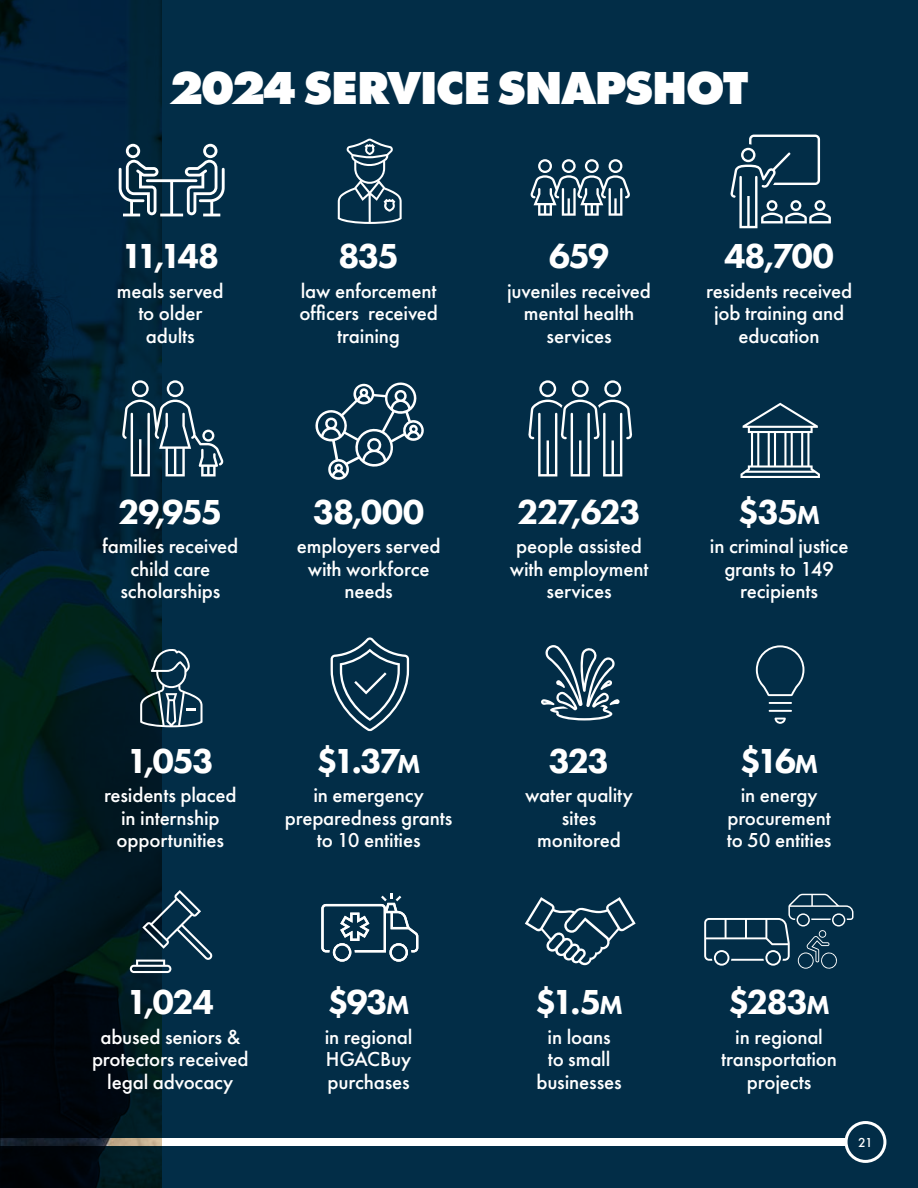
<style>
.page{position:relative;width:918px;height:1188px;background:#022d47}
.page>*{position:absolute;margin:0;border:0;box-sizing:border-box;transform-origin:0 0}
.t1{font:800 48px "Futura PT";letter-spacing:-.04em;color:#fff}
.Heading_1{font:800 36px "Futura PT";letter-spacing:-.05em;color:#fff}
.Normal_icons{font:500 21px/22.5px "Futura PT";letter-spacing:-.01em;color:#fff;text-align:center}
.t2{font:500 13.5px "Futura PT";color:#fff}
.s1{font-size:27px}
</style>
<div class="page">
<div style="left:0;top:1139px;width:845px;height:7px;background:#fff"></div>
<div style="left:845px;top:1121px;width:41px;height:42px;border:3px solid #fff;border-radius:50%"></div>
<img style="left:0;top:0;width:162px;height:1188px">
<svg style="left:315px;top:382px;width:109px;height:98px"></svg>
<svg style="left:528px;top:380px;width:104px;height:96px"></svg>
<svg style="left:122px;top:380px;width:101px;height:96px"></svg>
<svg style="left:140px;top:648px;width:63px;height:79px"></svg>
<svg style="left:119px;top:144px;width:106px;height:72px"></svg>
<svg style="left:525px;top:897px;width:111px;height:68px"></svg>
<svg style="left:730px;top:135px;width:101px;height:93px"></svg>
<svg style="left:338px;top:138px;width:64px;height:86px"></svg>
<svg style="left:130px;top:890px;width:83px;height:83px"></svg>
<svg style="left:331px;top:637px;width:78px;height:94px"></svg>
<svg style="left:321px;top:894px;width:97px;height:68px"></svg>
<svg style="left:541px;top:645px;width:79px;height:75px"></svg>
<svg style="left:530px;top:159px;width:100px;height:57px"></svg>
<svg style="left:756px;top:645px;width:48px;height:51px"></svg>
<hr style="left:769px;top:702px;width:23px;height:2px;background:#fff">
<hr style="left:769px;top:710px;width:23px;height:2px;background:#fff">
<svg style="left:775px;top:718px;width:11px;height:6px"></svg>
<svg style="left:741px;top:403px;width:79px;height:75px"></svg>
<svg style="left:704px;top:894px;width:149px;height:75px"></svg>
<p class="t1" style="left:169px;top:58px;width:580px">2024 SERVICE SNAPSHOT</p>
<p class="Heading_1" style="left:121px;top:234px;width:99px">11,148</p>
<p class="Normal_icons" style="left:117px;top:279px;width:108px">meals served to older adults</p>
<p class="Heading_1" style="left:338px;top:234px;width:63px">835</p>
<p class="Normal_icons" style="left:299px;top:279px;width:140px">law enforcement officers received training</p>
<p class="Heading_1" style="left:549px;top:234px;width:62px">659</p>
<p class="Normal_icons" style="left:507px;top:279px;width:145px">juveniles received mental health services</p>
<p class="Heading_1" style="left:724px;top:234px;width:111px">48,700</p>
<p class="Normal_icons" style="left:706px;top:279px;width:148px">residents received job training and education</p>
<p class="Heading_1" style="left:118px;top:490px;width:106px">29,955</p>
<p class="Normal_icons" style="left:102px;top:535px;width:138px">families received child care scholarships</p>
<p class="Heading_1" style="left:313px;top:490px;width:113px">38,000</p>
<p class="Normal_icons" style="left:297px;top:535px;width:145px">employers served with workforce needs</p>
<p class="Heading_1" style="left:127px;top:739px;width:89px">1,053</p>
<p class="Normal_icons" style="left:104px;top:784px;width:134px">residents placed in internship opportunities</p>
<p class="Heading_1" style="left:316px;top:739px;width:106px">$1.37<span class="s1">M</span></p>
<p class="Normal_icons" style="left:285px;top:784px;width:169px">in emergency preparedness grants to 10 entities</p>
<p class="Heading_1" style="left:127px;top:980px;width:89px">1,024</p>
<p class="Normal_icons" style="left:92px;top:1025px;width:158px">abused seniors &amp; protectors received legal advocacy</p>
<p class="Heading_1" style="left:327px;top:980px;width:84px">$93<span class="s1">M</span></p>
<p class="Normal_icons" style="left:325px;top:1025px;width:89px;text-align:justify">in regional HGACBuy purchases</p>
<p class="Heading_1" style="left:517px;top:490px;width:125px">227,623</p>
<p class="Normal_icons" style="left:510px;top:535px;width:140px">people assisted with employment services</p>
<p class="Heading_1" style="left:549px;top:739px;width:62px">323</p>
<p class="Normal_icons" style="left:525px;top:784px;width:109px">water quality sites monitored</p>
<p class="Heading_1" style="left:535px;top:980px;width:89px">$1.5<span class="s1">M</span></p>
<p class="Normal_icons" style="left:537px;top:1025px;width:87px">in loans<br>to small businesses</p>
<p class="Heading_1" style="left:738px;top:490px;width:84px">$35<span class="s1">M</span></p>
<p class="Normal_icons" style="left:710px;top:535px;width:140px">in criminal justice grants to 149 recipients</p>
<p class="Heading_1" style="left:740px;top:739px;width:80px">$16<span class="s1">M</span></p>
<p class="Normal_icons" style="left:727px;top:784px;width:106px">in energy procurement to 50 entities</p>
<p class="Heading_1" style="left:728px;top:980px;width:103px">$283<span class="s1">M</span></p>
<p class="Normal_icons" style="left:721px;top:1025px;width:117px">in regional transportation projects</p>
<p class="t2" style="left:858px;top:1134px;width:16px">21</p>
</div>
